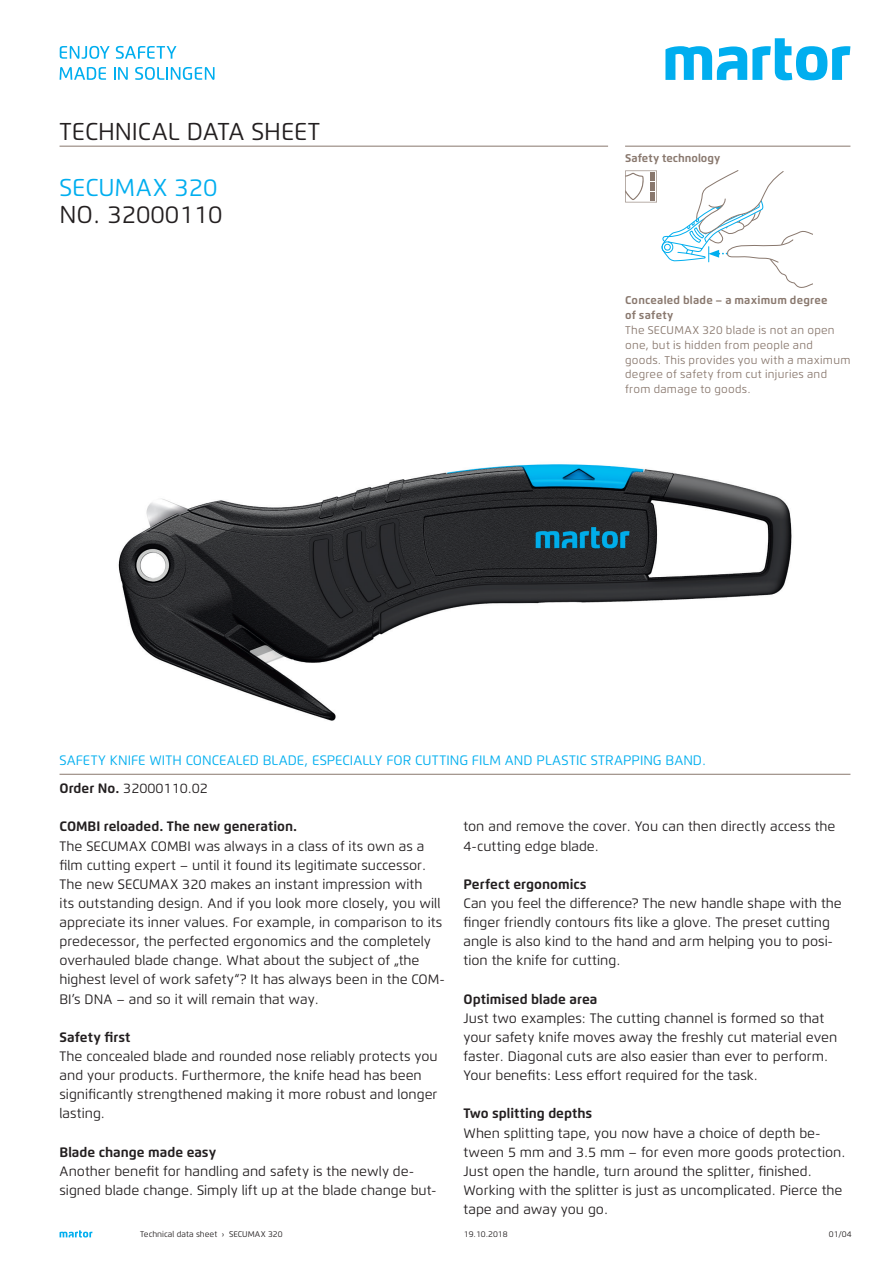
<style>
.page{position:relative;width:893px;height:1263px;background:#fff}
.page>*{position:absolute;margin:0;border:0;box-sizing:border-box;transform-origin:0 0}
.t1{font:24.3px "Flexo";color:#231f20}
.t2{font:24.3px "Flexo";color:#00aeef}
.t3{font:13.65px/19.2px "Flexo";color:#231f20}
.t4{font:700 13.65px "Flexo";color:#231f20}
.t5{font:13.65px "Flexo";color:#00aeef}
.t6{font:11.25px/14.9px "Flexo";letter-spacing:.02em;color:#89786e}
.t7{font:700 11.25px/14.9px "Flexo";letter-spacing:.02em;color:#89786e}
.t8{font:700 11.25px "Flexo";color:#89786e}
.t9{font:8.25px "Flexo";color:#231f20}
.s1{font-weight:700}
</style>
<div class="page">
<svg style="left:60px;top:1230px;width:32px;height:7px"></svg>
<img style="left:118px;top:464px;width:674px;height:257px">
<svg style="left:625px;top:171px;width:187px;height:117px"></svg>
<div style="left:650px;top:173px;width:5px;height:8px;background:#89786e"></div>
<div style="left:650px;top:192px;width:5px;height:8px;background:#89786e"></div>
<div style="left:650px;top:182px;width:5px;height:8px;background:#89786e"></div>
<svg style="left:665px;top:38px;width:185px;height:42px"></svg>
<svg style="left:60px;top:46px;width:50px;height:13px"></svg>
<svg style="left:116px;top:46px;width:60px;height:13px"></svg>
<svg style="left:60px;top:67px;width:46px;height:13px"></svg>
<svg style="left:114px;top:67px;width:14px;height:13px"></svg>
<svg style="left:135px;top:67px;width:80px;height:13px"></svg>
<hr style="left:60px;top:774px;width:790px;height:1px;background:#89786e">
<hr style="left:625px;top:146px;width:225px;height:1px;background:#89786e">
<hr style="left:60px;top:146px;width:548px;height:1px;background:#89786e">
<h1 class="t1" style="left:60px;top:117px;width:262px">TECHNICAL DATA SHEET</h1>
<h1 class="t2" style="left:60px;top:172px;width:160px">SECUMAX 320</h1>
<h1 class="t1" style="left:60px;top:200px;width:165px">NO. 32000110</h1>
<p class="t8" style="left:625px;top:151px;width:97px">Safety technology</p>
<p class="t7" style="left:625px;top:293px;width:204px">Concealed blade – a maximum degree of safety</p>
<p class="t6" style="left:625px;top:322px;width:227px">The SECUMAX 320 blade is not an open one, but is hidden from people and goods. This provides you with a maximum degree of safety from cut injuries and from damage to goods.</p>
<p class="t5" style="left:60px;top:752px;width:648px">SAFETY KNIFE WITH CONCEALED BLADE, ESPECIALLY FOR CUTTING FILM AND PLASTIC STRAPPING BAND.</p>
<p class="t3" style="left:60px;top:779px;width:150px"><span class="s1">Order No.</span> 32000110.02</p>
<p class="t4" style="left:60px;top:818px;width:239px">COMBI reloaded. The new generation.</p>
<p class="t3" style="left:60px;top:836px;width:387px">The SECUMAX COMBI was always in a class of its own as a film cutting expert – until it found its legitimate successor.<br>The new SECUMAX 320 makes an instant impression with<br>its outstanding design. And if you look more closely, you will appreciate its inner values. For example, in comparison to its predecessor, the perfected ergonomics and the completely overhauled blade change. What about the subject of „the highest level of work safety“? It has always been in the COM-BI’s DNA – and so it will remain that way.</p>
<p class="t4" style="left:60px;top:1029px;width:73px">Safety first</p>
<p class="t3" style="left:60px;top:1046px;width:380px">The concealed blade and rounded nose reliably protects you and your products. Furthermore, the knife head has been significantly strengthened making it more robust and longer lasting.</p>
<p class="t4" style="left:60px;top:1143px;width:158px">Blade change made easy</p>
<p class="t3" style="left:60px;top:1161px;width:379px">Another benefit for handling and safety is the newly de&shy;signed blade change. Simply lift up at the blade change but-</p>
<p class="t9" style="left:140px;top:1229px;width:144px">Technical data sheet › SECUMAX 320</p>
<p class="t3" style="left:463px;top:817px;width:373px">ton and remove the cover. You can then directly access the<br>4-cutting edge blade.</p>
<p class="t4" style="left:463px;top:876px;width:125px">Perfect ergonomics</p>
<p class="t3" style="left:463px;top:893px;width:380px">Can you feel the difference? The new handle shape with the finger friendly contours fits like a glove. The preset cutting angle is also kind to the hand and arm helping you to posi&shy;tion the knife for cutting.</p>
<p class="t4" style="left:463px;top:990px;width:135px">Optimised blade area</p>
<p class="t3" style="left:463px;top:1008px;width:375px">Just two examples: The cutting channel is formed so that your safety knife moves away the freshly cut material even faster. Diagonal cuts are also easier than ever to perform.<br>Your benefits: Less effort required for the task.</p>
<p class="t4" style="left:463px;top:1105px;width:130px">Two splitting depths</p>
<p class="t3" style="left:463px;top:1123px;width:383px">When splitting tape, you now have a choice of depth be&shy;tween 5 mm and 3.5 mm – for even more goods protection.<br>Just open the handle, turn around the splitter, finished.<br>Working with the splitter is just as uncomplicated. Pierce the tape and away you go.</p>
<p class="t9" style="left:464px;top:1229px;width:45px">19.10.2018</p>
<p class="t9" style="left:829px;top:1229px;width:24px">01/04</p>
</div>
